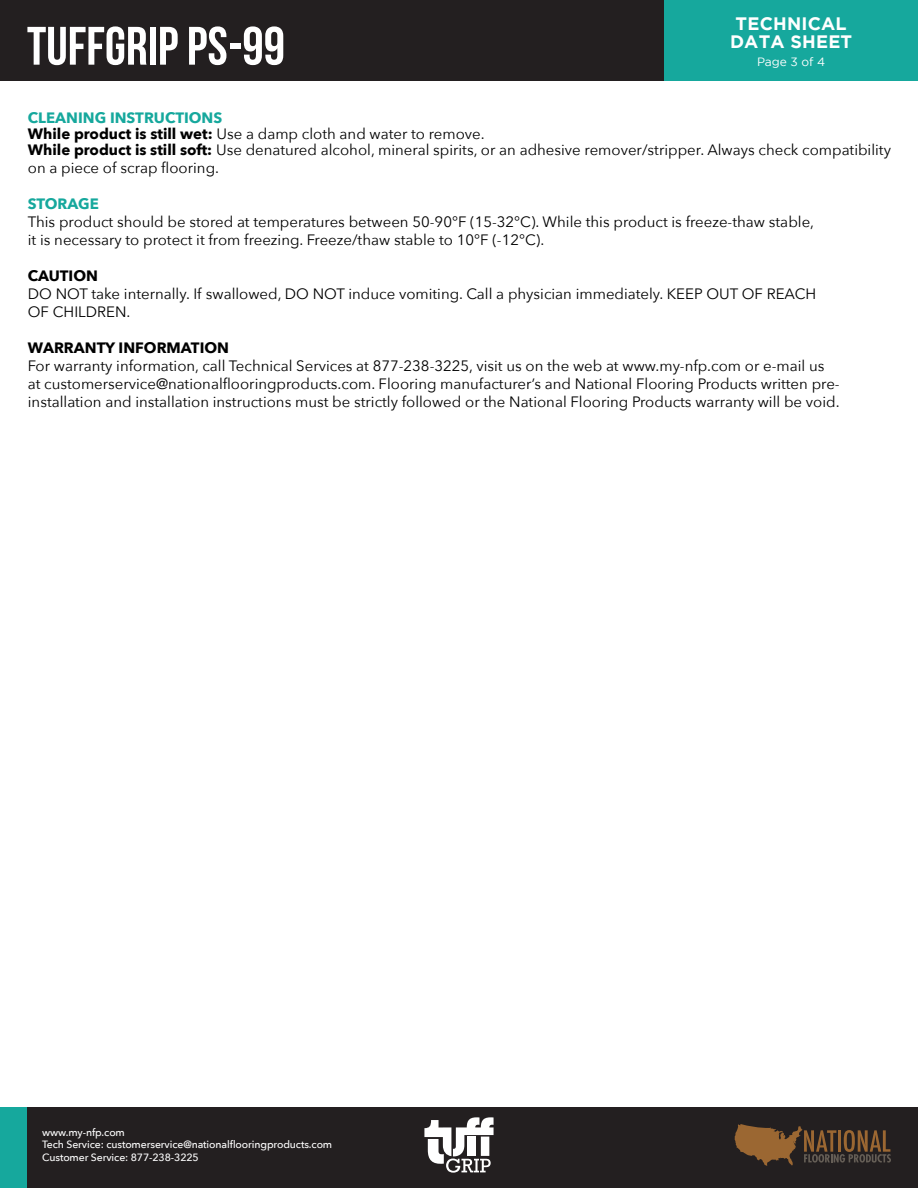
<style>
.page{position:relative;width:918px;height:1188px;background:#fff}
.page>*{position:absolute;margin:0;border:0;box-sizing:border-box;transform-origin:0 0}
.t1{font:700 54px "Bebas Neue";color:#fff}
.t2{font:700 18px/18px "Gotham";letter-spacing:.01em;color:#fff;text-align:center}
.t3{font:15px/18px "Avenir Next";color:#000}
.t4{font:700 15px "Avenir Next";color:#000}
.t5{font:700 15px "Avenir Next";letter-spacing:-.005em;color:#16a89d}
.t6{font:12px "Gotham";color:#fff}
.t7{font:500 10.5px/12.6px "Avenir Next";letter-spacing:-.01em;color:#fff}
.s1{font-weight:700;color:#16a89d}
.s2{font-weight:700}
</style>
<div class="page">
<div style="left:0;top:0;width:918px;height:81px;background:#231f20"></div>
<div style="left:0;top:1107px;width:918px;height:81px;background:#231f20"></div>
<div style="left:664px;top:0;width:254px;height:81px;background:#16a89d"></div>
<div style="left:0;top:1107px;width:27px;height:81px;background:#16a89d"></div>
<svg style="left:734px;top:1124px;width:157px;height:42px"></svg>
<svg style="left:424px;top:1117px;width:70px;height:56px"></svg>
<h1 class="t1" style="left:27px;top:16px;width:260px">TUFFGRIP PS-99</h1>
<p class="t2" style="left:730px;top:14px;width:124px">TECHNICAL<br>DATA SHEET</p>
<p class="t6" style="left:757px;top:55px;width:70px">Page 3 of 4</p>
<p class="t3" style="left:28px;top:109px;width:865px;line-height:16.2px"><span class="s1">CLEANING INSTRUCTIONS<br></span><span class="s2">While product is still wet:</span> Use a damp cloth and water to remove.<br><span class="s2">While product is still soft:</span> Use denatured alcohol, mineral spirits, or an adhesive remover/stripper. Always check compatibility</p>
<p class="t3" style="left:28px;top:159px;width:193px">on a piece of scrap flooring.</p>
<p class="t5" style="left:28px;top:191px;width:72px">STORAGE</p>
<p class="t3" style="left:28px;top:213px;width:788px">This product should be stored at temperatures between 50-90°F (15-32°C). While this product is freeze-thaw stable, it is necessary to protect it from freezing. Freeze/thaw stable to 10°F (-12°C).</p>
<p class="t4" style="left:28px;top:263px;width:72px">CAUTION</p>
<p class="t3" style="left:28px;top:285px;width:790px">DO NOT take internally. If swallowed, DO NOT induce vomiting. Call a physician immediately. KEEP OUT OF REACH<br>OF CHILDREN.</p>
<p class="t4" style="left:28px;top:335px;width:203px">WARRANTY INFORMATION</p>
<p class="t3" style="left:28px;top:357px;width:813px">For warranty information, call Technical Services at 877-238-3225, visit us on the web at www.my-nfp.com or e-mail us at customerservice@nationalflooringproducts.com. Flooring manufacturer’s and National Flooring Products written pre&shy;installation and installation instructions must be strictly followed or the National Flooring Products warranty will be void.</p>
<p class="t7" style="left:42px;top:1125px;width:292px">www.my-nfp.com<br>Tech Service: customerservice@nationalflooringproducts.com<br>Customer Service: 877-238-3225</p>
</div>
